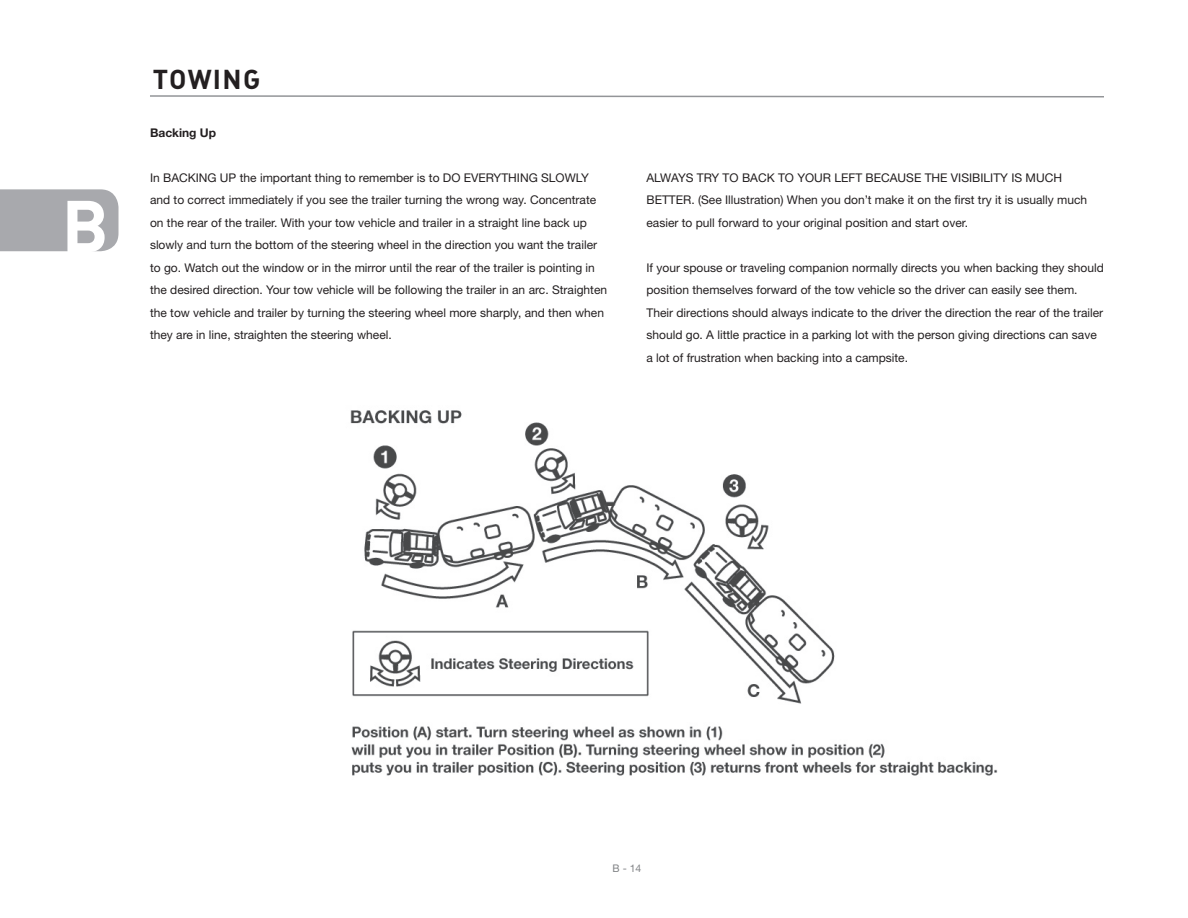
<style>
.page{position:relative;width:1188px;height:918px;background:#fff}
.page>*{position:absolute;margin:0;border:0;box-sizing:border-box;transform-origin:0 0}
.t1{font:700 72px "DIN";color:#fff}
.t2{font:27px "DIN Bold Alternate";letter-spacing:.05em;color:#231f20}
.t3{font:12px/22.5px "Helvetica Neue";color:#231f20}
.t4{font:700 12px "Helvetica Neue";color:#231f20}
.t5{font:10.5px "Helvetica Neue";color:#808285}
</style>
<div class="page">
<svg style="left:150px;top:95px;width:954px;height:3px"></svg>
<div style="left:0;top:189px;width:118px;height:62px;background:#a8a9ad"></div>
<img style="left:350px;top:410px;width:648px;height:366px">
<h1 class="t1" style="left:62px;top:179px;width:49px">B</h1>
<h2 class="t2" style="left:153px;top:62px;width:109px">TOWING</h2>
<p class="t4" style="left:150px;top:125px;width:68px">Backing Up</p>
<p class="t3" style="left:150px;top:166px;width:459px">In BACKING UP the important thing to remember is to DO EVERYTHING SLOWLY and to correct immediately if you see the trailer turning the wrong way. Concentrate on the rear of the trailer. With your tow vehicle and trailer in a straight line back up slowly and turn the bottom of the steering wheel in the direction you want the trailer to go. Watch out the window or in the mirror until the rear of the trailer is pointing in the desired direction. Your tow vehicle will be following the trailer in an arc. Straighten the tow vehicle and trailer by turning the steering wheel more sharply, and then when they are in line, straighten the steering wheel.</p>
<p class="t3" style="left:646px;top:166px;width:442px">ALWAYS TRY TO BACK TO YOUR LEFT BECAUSE THE VISIBILITY IS MUCH<br>BETTER. (See Illustration) When you don’t make it on the first try it is usually much easier to pull forward to your original position and start over.</p>
<p class="t3" style="left:646px;top:256px;width:459px">If your spouse or traveling companion normally directs you when backing they should position themselves forward of the tow vehicle so the driver can easily see them.<br>Their directions should always indicate to the driver the direction the rear of the trailer should go. A little practice in a parking lot with the person giving directions can save a lot of frustration when backing into a campsite.</p>
<p class="t5" style="left:613px;top:862px;width:30px">B - 14</p>
</div>
